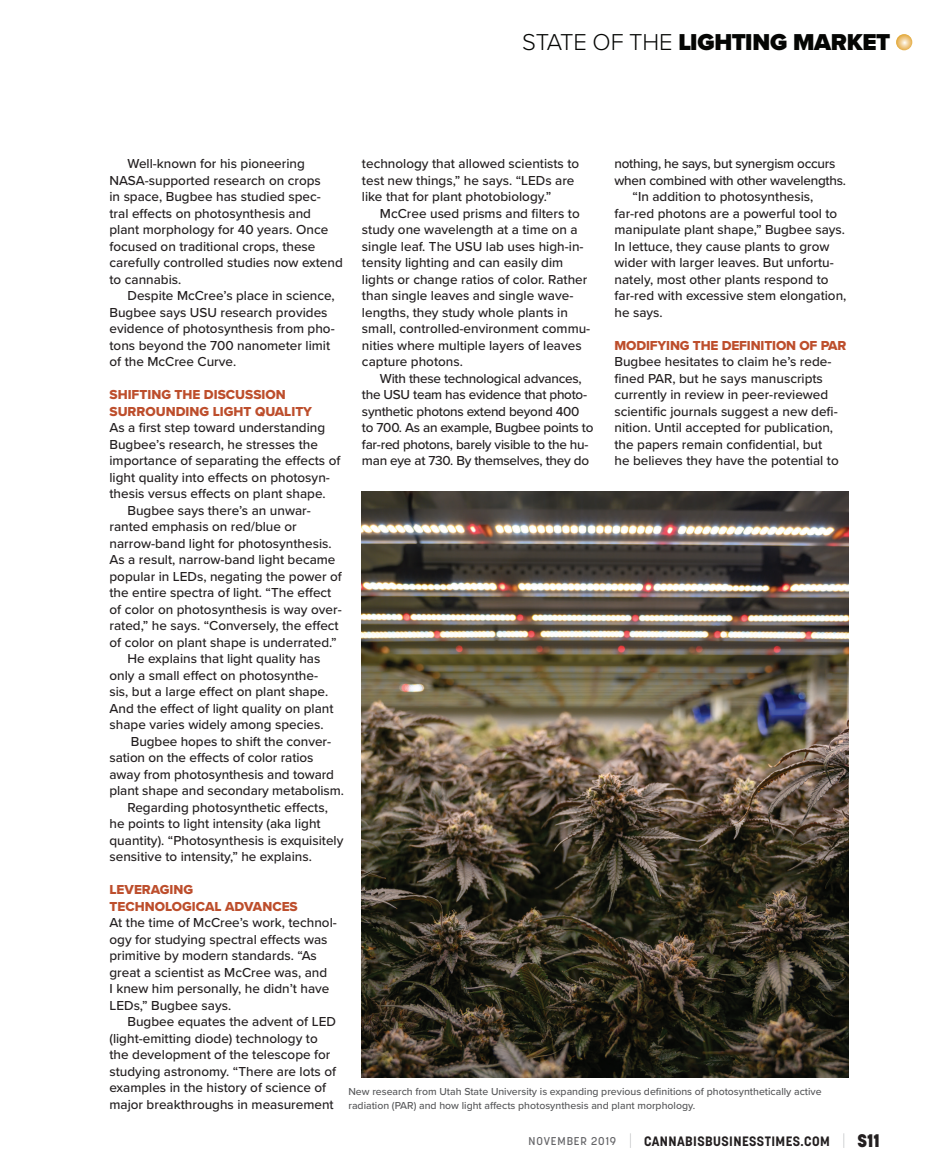
<style>
.page{position:relative;width:945px;height:1175px;background:#fff}
.page>*{position:absolute;margin:0;border:0;box-sizing:border-box;transform-origin:0 0}
.t1{font:900 23.85px "Proxima Nova";letter-spacing:-.01em;color:#050604}
.CBT_Body_Copy{font:500 13.5px/16.5px "Proxima Nova";color:#231f20}
.CBT_Body_Copy-2{font:500 13.5px/16.5px "Proxima Nova";letter-spacing:-.02em;color:#231f20}
.CBT_Body_Copy-3{font:13.5px/16.5px "Proxima Nova Extrabld";color:#bd4e2c}
.t2{font:700 13.5px "Korolev";letter-spacing:.03em;color:#231f20}
.CBT_Body_Copy-4{font:500 10.5px/13.5px "Proxima Nova";color:#57585a}
.s1{font-weight:300}
.s2{font-weight:500;font-size:11.25px;color:#636366}
.s3{font-weight:100;font-size:18px;color:#939598}
.s4{font-weight:800;font-size:18px}
</style>
<div class="page">
<svg style="left:896px;top:34px;width:16px;height:16px"></svg>
<img style="left:362px;top:491px;width:487px;height:586px">
<h1 class="t1" style="left:522px;top:25px;width:370px"><span class="s1">STATE OF THE</span> LIGHTING MARKET</h1>
<p class="CBT_Body_Copy" style="left:110px;top:155px;width:235px;text-indent:18px">Well-known for his pioneering<br>NASA-supported research on crops<br>in space, Bugbee has studied spec&shy;tral effects on photosynthesis and plant morphology for 40 years. Once focused on traditional crops, these carefully controlled studies now extend to cannabis.</p>
<p class="CBT_Body_Copy" style="left:110px;top:287px;width:227px;text-indent:18px">Despite McCree’s place in science,<br>Bugbee says USU research provides evidence of photosynthesis from pho&shy;tons beyond the 700 nanometer limit of the McCree Curve.</p>
<p class="CBT_Body_Copy-3" style="left:110px;top:386px;width:204px">SHIFTING THE DISCUSSION<br>SURROUNDING LIGHT QUALITY</p>
<p class="CBT_Body_Copy" style="left:110px;top:419px;width:232px">As a first step toward understanding Bugbee’s research, he stresses the importance of separating the effects of light quality into effects on photosyn&shy;thesis versus effects on plant shape.</p>
<p class="CBT_Body_Copy" style="left:110px;top:501px;width:234px;text-indent:18px">Bugbee says there’s an unwar&shy;ranted emphasis on red/blue or narrow-band light for photosynthesis.<br>As a result, narrow-band light became popular in LEDs, negating the power of the entire spectra of light. “The effect of color on photosynthesis is way over&shy;rated,” he says. “Conversely, the effect of color on plant shape is underrated.”</p>
<p class="CBT_Body_Copy" style="left:110px;top:650px;width:226px;text-indent:18px">He explains that light quality has only a small effect on photosynthe&shy;sis, but a large effect on plant shape.<br>And the effect of light quality on plant shape varies widely among species.</p>
<p class="CBT_Body_Copy" style="left:110px;top:732px;width:236px;text-indent:21px">Bugbee hopes to shift the conver&shy;sation on the effects of color ratios away from photosynthesis and toward plant shape and secondary metabolism.</p>
<p class="CBT_Body_Copy" style="left:110px;top:798px;width:235px;text-indent:18px">Regarding photosynthetic effects, he points to light intensity (aka light quantity). “Photosynthesis is exquisitely sensitive to intensity,” he explains.</p>
<p class="CBT_Body_Copy-3" style="left:110px;top:881px;width:190px">LEVERAGING<br>TECHNOLOGICAL ADVANCES</p>
<p class="CBT_Body_Copy" style="left:110px;top:914px;width:229px">At the time of McCree’s work, technol&shy;ogy for studying spectral effects was primitive by modern standards. “As great a scientist as McCree was, and<br>I knew him personally, he didn’t have LEDs,” Bugbee says.</p>
<p class="CBT_Body_Copy" style="left:110px;top:1013px;width:228px;text-indent:18px">Bugbee equates the advent of LED (light-emitting diode) technology to the development of the telescope for studying astronomy. “There are lots of examples in the history of science of major breakthroughs in measurement</p>
<p class="CBT_Body_Copy" style="left:362px;top:155px;width:219px">technology that allowed scientists to test new things,” he says. “LEDs are like that for plant photobiology.”</p>
<p class="CBT_Body_Copy" style="left:362px;top:204px;width:230px;text-indent:18px">McCree used prisms and filters to study one wavelength at a time on a single leaf. The USU lab uses high-in&shy;tensity lighting and can easily dim lights or change ratios of color. Rather than single leaves and single wave&shy;lengths, they study whole plants in small, controlled-environment commu&shy;nities where multiple layers of leaves capture photons.</p>
<p class="CBT_Body_Copy-2" style="left:362px;top:369px;width:233px;text-indent:18px">With these technological advances, the USU team has evidence that photo&shy;synthetic photons extend beyond 400 to 700. As an example, Bugbee points to far-red photons, barely visible to the hu&shy;man eye at 730. By themselves, they do</p>
<p class="CBT_Body_Copy-2" style="left:615px;top:155px;width:233px">nothing, he says, but synergism occurs when combined with other wavelengths.</p>
<p class="CBT_Body_Copy" style="left:615px;top:188px;width:233px;text-indent:18px">“In addition to photosynthesis, far-red photons are a powerful tool to manipulate plant shape,” Bugbee says.<br>In lettuce, they cause plants to grow wider with larger leaves. But unfortu&shy;nately, most other plants respond to far-red with excessive stem elongation, he says.</p>
<p class="CBT_Body_Copy-3" style="left:615px;top:337px;width:233px">MODIFYING THE DEFINITION OF PAR</p>
<p class="CBT_Body_Copy" style="left:615px;top:353px;width:226px">Bugbee hesitates to claim he’s rede&shy;fined PAR, but he says manuscripts currently in review in peer-reviewed scientific journals suggest a new defi&shy;nition. Until accepted for publication, the papers remain confidential, but he believes they have the potential to</p>
<p class="CBT_Body_Copy-4" style="left:348px;top:1084px;width:475px">New research from Utah State University is expanding previous definitions of photosynthetically active radiation (PAR) and how light affects photosynthesis and plant morphology.</p>
<p class="t2" style="left:529px;top:1132px;width:353px"><span class="s2">NOVEMBER 2019</span> <span class="s3">|</span> CANNABISBUSINESSTIMES.COM <span class="s3">|</span> <span class="s4">S11</span></p>
</div>
